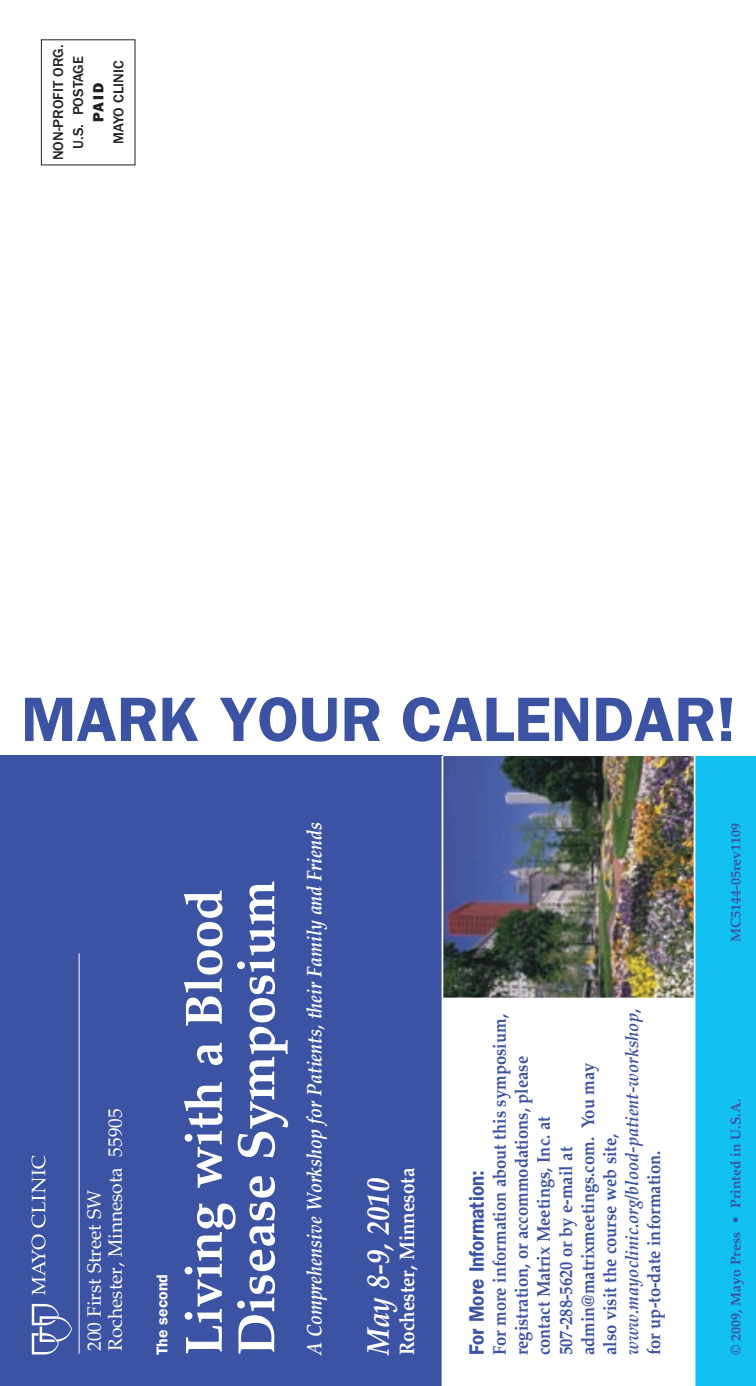
<style>
.page{position:relative;width:756px;height:1386px;background:#fff}
.page>*{position:absolute;margin:0;border:0;box-sizing:border-box;transform-origin:0 0}
.t1{font:600 63px "ITC Franklin Gothic Std";color:#3c53a3}
.t2{font:700 52.5px/52.5px "Palatino LT Std";color:#fff}
.t3{font:italic 700 31.5px "Palatino LT Std";color:#fff;scale:.9 1}
.t4{font:italic 700 21px "Palatino LT Std";color:#fff;scale:.85 1}
.t5{font:700 21px "Palatino LT Std";color:#fff;scale:.9 1}
.t6{font:600 21px "ITC Franklin Gothic Std";color:#3c53a3;scale:.9 1}
.t7{font:19.25px "Palatino LT Std";color:#fff}
.t8{font:700 18.38px/22.1px "Palatino LT Std";color:#3c53a3;scale:.9 1}
.t9{font:600 15.75px "ITC Franklin Gothic Std";color:#fff}
.t10{font:500 14.88px "ITC Franklin Gothic Std";color:#231f20}
.t11{font:14.88px "ITC Franklin Gothic Std Hvy";color:#231f20}
.t12{font:700 14px "Palatino LT Std";color:#3c53a3}
.s1{font-style:italic}
</style>
<div class="page">
<div style="left:688px;top:756px;width:68px;height:630px;background:#12c0f2"></div>
<div style="left:0;top:756px;width:694px;height:630px;background:#3c53a3"></div>
<div style="left:443px;top:756px;width:251px;height:630px;background:#fff"></div>
<svg style="left:32px;top:1304px;width:40px;height:50px"></svg>
<svg style="left:32px;top:1156px;width:14px;height:72px"></svg>
<svg style="left:32px;top:1234px;width:14px;height:61px"></svg>
<hr style="left:79px;top:953px;width:1px;height:401px;background:#fff">
<img style="left:443px;top:756px;width:251px;height:242px">
<hr style="left:442px;top:756px;width:1px;height:630px;background:#fff">
<hr style="left:694px;top:756px;width:1px;height:630px;background:#fff">
<p class="t10" style="left:50px;top:160px;width:117px;rotate:-90deg">NON-PROFIT ORG.</p>
<p class="t10" style="left:70px;top:149px;width:94px;rotate:-90deg">U.S. POSTAGE</p>
<p class="t11" style="left:90px;top:122px;width:41px;rotate:-90deg">PAID</p>
<p class="t10" style="left:110px;top:144px;width:85px;rotate:-90deg">MAYO CLINIC</p>
<p class="t1" style="left:21px;top:682px;width:717px">MARK YOUR CALENDAR!</p>
<p class="t7" style="left:104px;top:1351px;width:244px;rotate:-90deg">Rochester, Minnesota 55905</p>
<p class="t7" style="left:83px;top:1351px;width:163px;rotate:-90deg">200 First Street SW</p>
<p class="t9" style="left:153px;top:1355px;width:83px;rotate:-90deg">The second</p>
<h2 class="t2" style="left:178px;top:1355px;width:477px;rotate:-90deg">Living with a Blood<br>Disease Symposium</h2>
<p class="t4" style="left:302px;top:1355px;width:629px;rotate:-90deg">A Comprehensive Workshop for Patients, their Family and Friends</p>
<h3 class="t3" style="left:360px;top:1355px;width:198px;rotate:-90deg">May 8-9, 2010</h3>
<p class="t5" style="left:395px;top:1355px;width:210px;rotate:-90deg">Rochester, Minnesota</p>
<p class="t6" style="left:464px;top:1355px;width:207px;rotate:-90deg">For More Information:</p>
<p class="t8" style="left:489px;top:1355px;width:386px;rotate:-90deg">For more information about this symposium, registration, or accommodations, please contact Matrix Meetings, Inc. at<br>507-288-5620 or by e-mail at admin@matrixmeetings.com. You may<br>also visit the course web site, <span class="s1">www.mayoclinic.org/blood-patient-workshop</span>, for up-to-date information.</p>
<p class="t12" style="left:727px;top:942px;width:120px;rotate:-90deg">MC5144-05rev1109</p>
<p class="t12" style="left:727px;top:1355px;width:258px;rotate:-90deg">© 2009, Mayo Press • Printed in U.S.A.</p>
</div>
